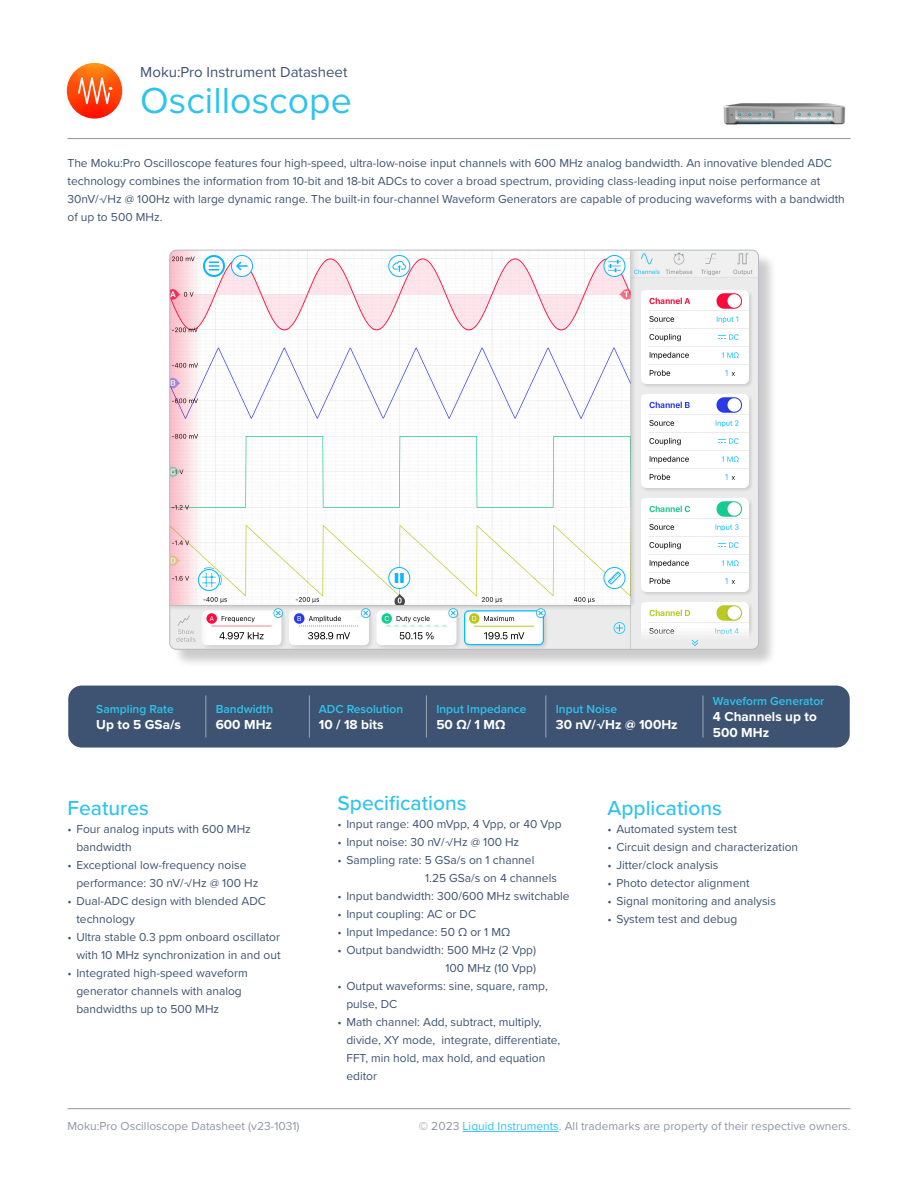
<style>
.page{position:relative;width:918px;height:1188px;background:#fff}
.page>*{position:absolute;margin:0;border:0;box-sizing:border-box;transform-origin:0 0}
.t1{font:37.5px "Proxima Nova";color:#2fc3ed}
.t2{font:500 21px "Proxima Nova";color:#2fc3ed}
.t3{font:15px "Proxima Nova";color:#3d5371}
.t4{font:700 13.5px/16.2px "Proxima Nova";color:#fff}
.t5{font:12px/18px "Proxima Nova";color:#3d5371}
.t6{font:12px "Proxima Nova";color:#9094a8}
.t7{font:600 12px "Proxima Nova";color:#2fc3ed}
.s1{color:#2fc3ed}
</style>
<div class="page">
<svg style="left:67px;top:63px;width:55px;height:55px"></svg>
<hr style="left:463px;top:1131px;width:96px;height:1px;background:#2fc3ed">
<hr style="left:68px;top:1108px;width:782px;height:1px;background:#9094a8">
<hr style="left:68px;top:138px;width:782px;height:1px;background:#9094a8">
<div style="left:68px;top:686px;width:782px;height:62px;background:#3d5371;border-radius:14px"></div>
<hr style="left:205px;top:695px;width:1px;height:43px;background:#fff">
<hr style="left:309px;top:695px;width:1px;height:43px;background:#fff">
<hr style="left:426px;top:695px;width:1px;height:43px;background:#fff">
<hr style="left:703px;top:695px;width:1px;height:43px;background:#fff">
<hr style="left:545px;top:695px;width:1px;height:43px;background:#fff">
<img style="left:723px;top:103px;width:123px;height:22px">
<div style="left:172px;top:252px;width:605px;height:416px;background:#231f20;opacity:.23"></div>
<img style="left:170px;top:250px;width:589px;height:399px">
<p class="t3" style="left:140px;top:60px;width:209px">Moku:Pro Instrument Datasheet</p>
<p class="t1" style="left:140px;top:72px;width:213px">Oscilloscope</p>
<p class="t5" style="left:68px;top:153px;width:779px">The Moku:Pro Oscilloscope features four high-speed, ultra-low-noise input channels with 600 MHz analog bandwidth. An innovative blended ADC technology combines the information from 10-bit and 18-bit ADCs to cover a broad spectrum, providing class-leading input noise performance at 30nV/√Hz @ 100Hz with large dynamic range. The built-in four-channel Waveform Generators are capable of producing waveforms with a bandwidth of up to 500 MHz.</p>
<p class="t7" style="left:96px;top:700px;width:79px">Sampling Rate</p>
<p class="t4" style="left:96px;top:716px;width:86px">Up to 5 GSa/s</p>
<p class="t7" style="left:216px;top:700px;width:59px">Bandwidth</p>
<p class="t4" style="left:216px;top:716px;width:58px">600 MHz</p>
<p class="t7" style="left:319px;top:700px;width:86px">ADC Resolution</p>
<p class="t4" style="left:319px;top:716px;width:66px">10 / 18 bits</p>
<p class="t7" style="left:436px;top:700px;width:92px">Input Impedance</p>
<p class="t4" style="left:436px;top:716px;width:71px">50 Ω/ 1 MΩ</p>
<p class="t7" style="left:556px;top:700px;width:63px">Input Noise</p>
<p class="t4" style="left:556px;top:716px;width:123px">30 nV/√Hz @ 100Hz</p>
<p class="t7" style="left:713px;top:692px;width:113px">Waveform Generator</p>
<p class="t4" style="left:713px;top:708px;width:105px">4 Channels up to<br>500 MHz</p>
<p class="t2" style="left:68px;top:792px;width:83px">Features</p>
<p class="t5" style="left:76px;top:819px;width:176px;text-indent:-9px">• Four analog inputs with 600 MHz bandwidth</p>
<p class="t5" style="left:76px;top:855px;width:183px;text-indent:-9px">• Exceptional low-frequency noise performance: 30 nV/√Hz @ 100 Hz</p>
<p class="t5" style="left:76px;top:891px;width:191px;text-indent:-9px">• Dual-ADC design with blended ADC technology</p>
<p class="t5" style="left:68px;top:927px;width:215px;text-align:right">• Ultra stable 0.3 ppm onboard oscillator with 10 MHz synchronization in and out</p>
<p class="t5" style="left:76px;top:963px;width:173px;text-indent:-9px">• Integrated high-speed waveform generator channels with analog bandwidths up to 500 MHz</p>
<p class="t2" style="left:338px;top:787px;width:131px">Specifications</p>
<p class="t5" style="left:338px;top:814px;width:226px">• Input range: 400 mVpp, 4 Vpp, or 40 Vpp</p>
<p class="t5" style="left:338px;top:832px;width:183px">• Input noise: 30 nV/√Hz @ 100 Hz</p>
<p class="t5" style="left:338px;top:850px;width:198px">• Sampling rate: 5 GSa/s on 1 channel</p>
<p class="t5" style="left:425px;top:868px;width:133px">1.25 GSa/s on 4 channels</p>
<p class="t5" style="left:338px;top:886px;width:234px">• Input bandwidth: 300/600 MHz switchable</p>
<p class="t5" style="left:338px;top:904px;width:140px">• Input coupling: AC or DC</p>
<p class="t5" style="left:338px;top:922px;width:174px">• Input Impedance: 50 Ω or 1 MΩ</p>
<p class="t5" style="left:338px;top:940px;width:200px">• Output bandwidth: 500 MHz (2 Vpp)</p>
<p class="t5" style="left:446px;top:958px;width:92px">100 MHz (10 Vpp)</p>
<p class="t5" style="left:346px;top:976px;width:203px;text-indent:-9px">• Output waveforms: sine, square, ramp, pulse, DC</p>
<p class="t5" style="left:346px;top:1012px;width:215px;text-indent:-9px">• Math channel: Add, subtract, multiply, divide, XY mode, integrate, differentiate,<br>FFT, min hold, max hold, and equation editor</p>
<p class="t2" style="left:608px;top:792px;width:116px">Applications</p>
<p class="t5" style="left:608px;top:819px;width:131px">• Automated system test</p>
<p class="t5" style="left:608px;top:837px;width:192px">• Circuit design and characterization</p>
<p class="t5" style="left:608px;top:855px;width:113px">• Jitter/clock analysis</p>
<p class="t5" style="left:608px;top:873px;width:144px">• Photo detector alignment</p>
<p class="t5" style="left:608px;top:891px;width:170px">• Signal monitoring and analysis</p>
<p class="t5" style="left:608px;top:909px;width:131px">• System test and debug</p>
<p class="t6" style="left:68px;top:1117px;width:234px">Moku:Pro Oscilloscope Datasheet (v23-1031)</p>
<p class="t6" style="left:419px;top:1117px;width:433px">© 2023 <span class="s1">Liquid Instruments</span>. All trademarks are property of their respective owners.</p>
</div>
